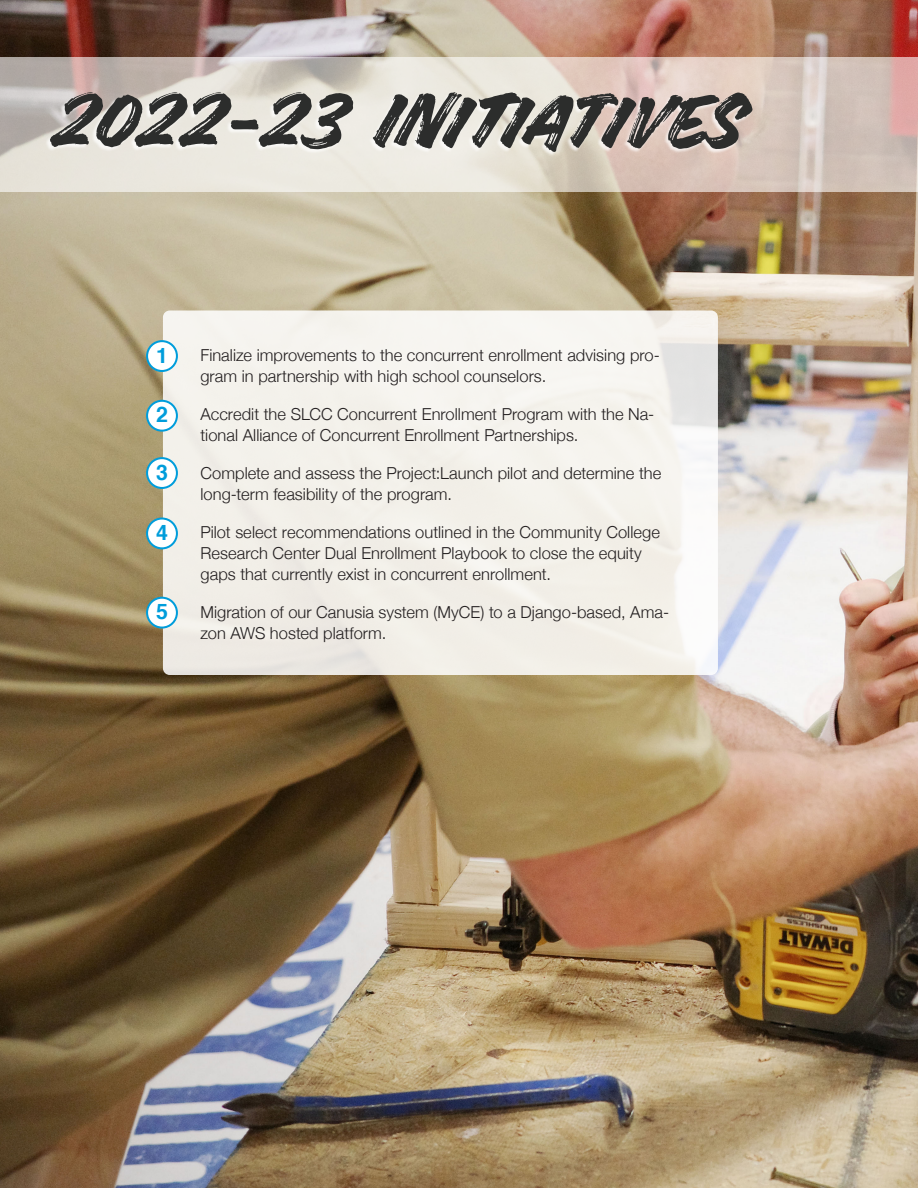
<style>
.page{position:relative;width:918px;height:1188px;background:#fff}
.page>*{position:absolute;margin:0;border:0;box-sizing:border-box;transform-origin:0 0}
.Heading_1{font:90px "Handelson Two";letter-spacing:-.01em;color:#2c2d2c}
.t1{font:700 21.45px "Helvetica";color:#009ddb}
.Body{font:300 16.5px/21px "Helvetica Neue";letter-spacing:.005em;color:#231f20}
</style>
<div class="page">
<img style="left:0;top:0;width:918px;height:1188px">
<svg style="left:0;top:57px;width:918px;height:135px;background:#d9cec5"></svg>
<div style="left:45px;top:92px;width:707px;height:65px;background:#fff;opacity:.75"></div>
<div style="left:163px;top:310px;width:555px;height:365px;background:linear-gradient(to right,#f1eee8,#f5f3ee);border-radius:7px"></div>
<div style="left:147px;top:341px;width:30px;height:30px;background:#fff;border-radius:50%"></div>
<div style="left:146px;top:340px;width:32px;height:32px;border:2px solid #009ddb;border-radius:50%"></div>
<div style="left:147px;top:401px;width:30px;height:30px;background:#fff;border-radius:50%"></div>
<div style="left:146px;top:400px;width:32px;height:32px;border:2px solid #009ddb;border-radius:50%"></div>
<div style="left:147px;top:458px;width:30px;height:30px;background:#fff;border-radius:50%"></div>
<div style="left:146px;top:457px;width:32px;height:32px;border:2px solid #009ddb;border-radius:50%"></div>
<div style="left:147px;top:519px;width:30px;height:29px;background:#fff;border-radius:50%"></div>
<div style="left:146px;top:518px;width:32px;height:31px;border:2px solid #009ddb;border-radius:50%"></div>
<div style="left:147px;top:598px;width:30px;height:30px;background:#fff;border-radius:50%"></div>
<div style="left:146px;top:597px;width:32px;height:32px;border:2px solid #009ddb;border-radius:50%"></div>
<p class="Heading_1" style="left:47px;top:71px;width:695px">2022-23 INITIATIVES</p>
<p class="t1" style="left:156px;top:338px;width:13px">1</p>
<p class="t1" style="left:156px;top:397px;width:13px">2</p>
<p class="t1" style="left:156px;top:455px;width:13px">3</p>
<p class="t1" style="left:156px;top:515px;width:13px">4</p>
<p class="t1" style="left:156px;top:594px;width:13px">5</p>
<p class="Body" style="left:200px;top:343px;width:461px">Finalize improvements to the concurrent enrollment advising pro&shy;gram in partnership with high school counselors.</p>
<p class="Body" style="left:200px;top:402px;width:455px">Accredit the SLCC Concurrent Enrollment Program with the Na&shy;tional Alliance of Concurrent Enrollment Partnerships.</p>
<p class="Body" style="left:200px;top:461px;width:462px">Complete and assess the Project:Launch pilot and determine the long-term feasibility of the program.</p>
<p class="Body" style="left:200px;top:520px;width:461px">Pilot select recommendations outlined in the Community College<br>Research Center Dual Enrollment Playbook to close the equity gaps that currently exist in concurrent enrollment.</p>
<p class="Body" style="left:200px;top:600px;width:470px">Migration of our Canusia system (MyCE) to a Django-based, Ama&shy;zon AWS hosted platform.</p>
</div>
